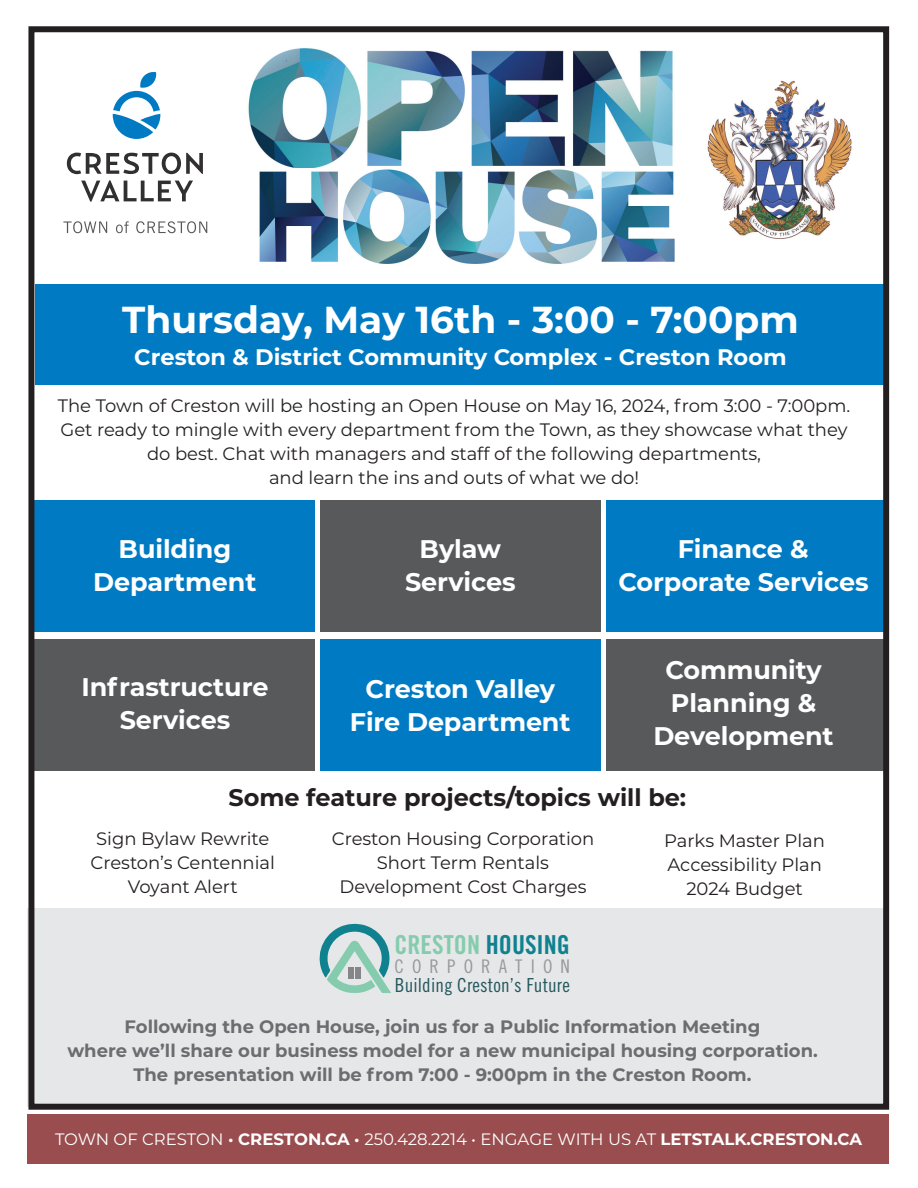
<style>
.page{position:relative;width:918px;height:1188px;background:#fff}
.page>*{position:absolute;margin:0;border:0;box-sizing:border-box;transform-origin:0 0}
.t1{font:700 37.5px "Montserrat";color:#fff}
.t2{font:26.1px "Trade Gothic Bold Cond Twenty";color:#84ccad}
.t3{font:700 25.5px/33px "Montserrat";letter-spacing:-.005em;color:#fff;text-align:center}
.t4{font:700 24px "Montserrat";color:#231f20}
.t5{font:700 22.5px "Montserrat";color:#fff}
.t6{font:19.35px "Trade Gothic Cond Eighteen";letter-spacing:.005em;color:#23575d}
.t7{font:18.75px "Trade Gothic Cond Eighteen";letter-spacing:.435em;color:#97999c}
.t8{font:18px/24px "Montserrat";color:#231f20;text-align:center}
.t9{font:700 18px/24px "Montserrat";color:#6c6d70;text-align:center}
.t10{font:16.5px "Montserrat";color:#fff}
.s1{color:#0f818f}
.s2{font-weight:600}
.s3{font-weight:700}
</style>
<div class="page">
<div style="left:27px;top:908px;width:861px;height:199px;background:#e6e7e9"></div>
<div style="left:27px;top:1114px;width:862px;height:50px;background:#994d4f"></div>
<img style="left:248px;top:48px;width:425px;height:120px">
<img style="left:259px;top:169px;width:416px;height:95px">
<div style="left:35px;top:284px;width:851px;height:101px;background:#007bc3"></div>
<div style="left:34px;top:639px;width:281px;height:132px;background:#58595b"></div>
<div style="left:320px;top:639px;width:281px;height:132px;background:#007bc3"></div>
<div style="left:606px;top:639px;width:281px;height:132px;background:#58595b"></div>
<div style="left:34px;top:500px;width:281px;height:132px;background:#007bc3"></div>
<div style="left:320px;top:500px;width:281px;height:132px;background:#58595b"></div>
<div style="left:606px;top:500px;width:281px;height:132px;background:#007bc3"></div>
<img style="left:707px;top:80px;width:145px;height:160px">
<svg style="left:67px;top:153px;width:136px;height:21px"></svg>
<svg style="left:81px;top:180px;width:112px;height:22px"></svg>
<svg style="left:63px;top:221px;width:44px;height:12px"></svg>
<svg style="left:116px;top:221px;width:13px;height:12px"></svg>
<svg style="left:136px;top:221px;width:71px;height:12px"></svg>
<svg style="left:113px;top:72px;width:47px;height:67px"></svg>
<svg style="left:319px;top:923px;width:72px;height:70px"></svg>
<div style="left:28px;top:26px;width:861px;height:1084px;border:6px solid #231f20"></div>
<p class="t1" style="left:122px;top:293px;width:678px">Thursday, May 16th - 3:00 - 7:00pm</p>
<p class="t5" style="left:134px;top:340px;width:654px">Creston &amp; District Community Complex - Creston Room</p>
<p class="t8" style="left:58px;top:393px;width:794px">The Town of Creston will be hosting an Open House on May 16, 2024, from 3:00 - 7:00pm.<br>Get ready to mingle with every department from the Town, as they showcase what they do best. Chat with managers and staff of the following departments,<br>and learn the ins and outs of what we do!</p>
<p class="t3" style="left:93px;top:531px;width:165px">Building<br>Department</p>
<p class="t3" style="left:405px;top:531px;width:112px">Bylaw<br>Services</p>
<p class="t3" style="left:618px;top:531px;width:252px">Finance &amp;<br>Corporate Services</p>
<p class="t3" style="left:653px;top:652px;width:182px">Community<br>Planning &amp;<br>Development</p>
<p class="t4" style="left:228px;top:780px;width:459px">Some feature projects/topics will be:</p>
<p class="t8" style="left:91px;top:826px;width:186px">Sign Bylaw Rewrite<br>Creston’s Centennial<br>Voyant Alert</p>
<p class="t8" style="left:332px;top:826px;width:264px">Creston Housing Corporation<br>Short Term Rentals<br>Development Cost Charges</p>
<p class="t3" style="left:81px;top:669px;width:188px">Infrastructure<br>Services</p>
<p class="t3" style="left:350px;top:671px;width:222px">Creston Valley<br>Fire Department</p>
<p class="t8" style="left:664px;top:828px;width:162px">Parks Master Plan<br>Accessibility Plan<br>2024 Budget</p>
<p class="t2" style="left:395px;top:929px;width:177px">CRESTON <span class="s1">HOUSING</span></p>
<p class="t7" style="left:395px;top:955px;width:177px">CORPORATION</p>
<p class="t6" style="left:395px;top:974px;width:177px">Building Creston’s Future</p>
<p class="t9" style="left:67px;top:1014px;width:752px">Following the Open House, join us for a Public Information Meeting<br>where we’ll share our business model for a new municipal housing corporation.<br>The presentation will be from 7:00 - 9:00pm in the Creston Room.</p>
<p class="t10" style="left:55px;top:1128px;width:808px">TOWN OF CRESTON <span class="s2">•</span> <span class="s3">CRESTON.CA</span> <span class="s2">•</span> 250.428.2214 • ENGAGE WITH US AT <span class="s3">LETSTALK.CRESTON.CA</span></p>
</div>
